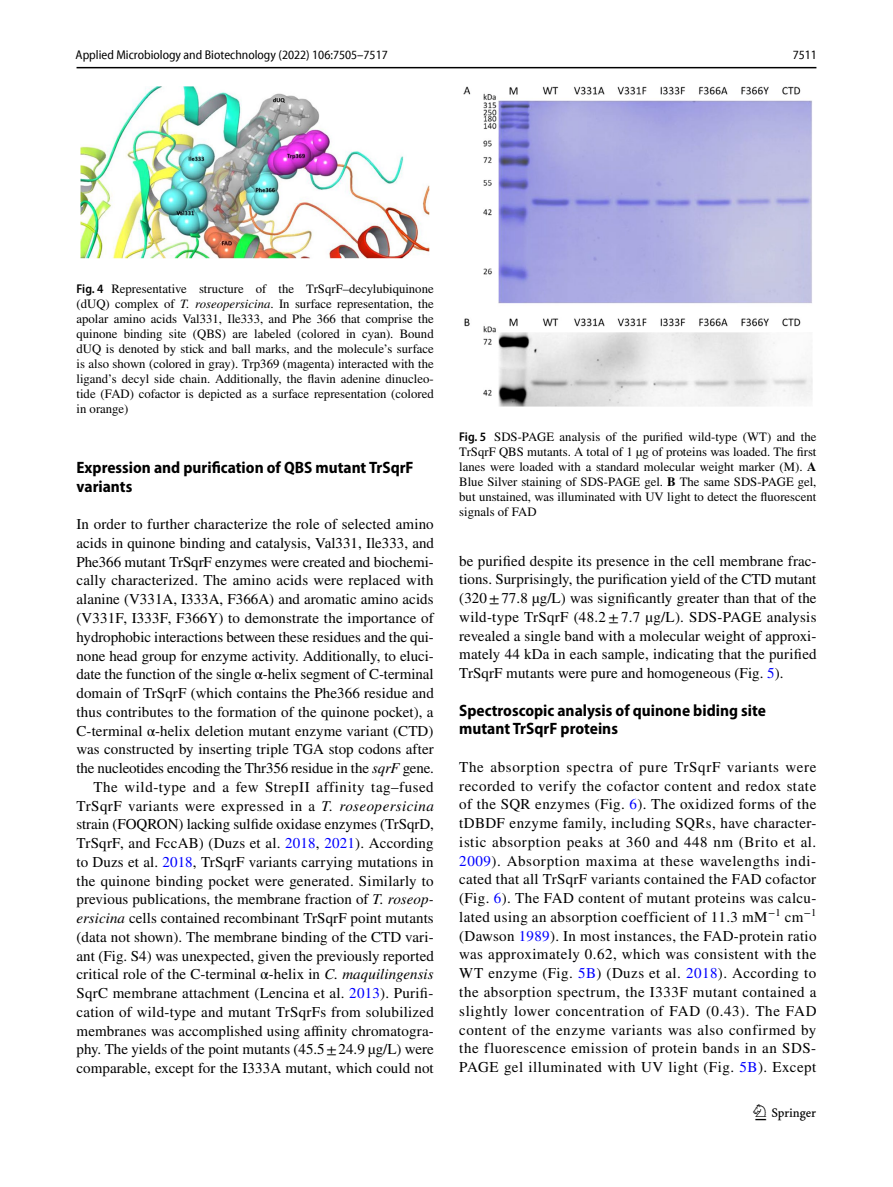
<style>
.page{position:relative;width:893px;height:1187px;background:#fff}
.page>*{position:absolute;margin:0;border:0;box-sizing:border-box;transform-origin:0 0}
.t1{font:22.5px "Springnew Regular 3";color:#000}
.t2{font:700 semi-condensed 16.5px/18.8px "Myriad Pro";color:#000}
.t3{font:15px/18.8px "STIX";letter-spacing:.005em;color:#000;text-align:justify}
.t4{font:12.75px/15px "STIX";color:#000;text-align:justify}
.t5{font:semi-condensed 12.75px "Myriad Pro Unic";color:#000}
.s1{font-family:"Myriad Pro";font-weight:600;font-stretch:semi-condensed}
.s2{font-style:italic}
.s3{color:#00f}
.s4{font-weight:700}
</style>
<div class="page">
<hr style="left:77px;top:67px;width:739px;height:1px;background:#000">
<img style="left:81px;top:87px;width:348px;height:171px">
<img style="left:463px;top:87px;width:349px;height:319px">
<p class="t5" style="left:76px;top:50px;width:314px">Applied Microbiology and Biotechnology (2022) 106:7505–7517</p>
<p class="t5" style="left:793px;top:50px;width:26px">7511</p>
<p class="t4" style="left:77px;top:282px;width:359px"><span class="s1">Fig. 4</span> Representative structure of the TrSqrF–decylubiquinone (dUQ) complex of <span class="s2">T. roseopersicina</span>. In surface representation, the apolar amino acids Val331, Ile333, and Phe 366 that comprise the quinone binding site (QBS) are labeled (colored in cyan). Bound dUQ is denoted by stick and ball marks, and the molecule’s surface is also shown (colored in gray). Trp369 (magenta) interacted with the ligand’s decyl side chain. Additionally, the flavin adenine dinucleo&shy;tide (FAD) cofactor is depicted as a surface representation (colored in orange)</p>
<p class="t2" style="left:77px;top:458px;width:339px">Expression and purification of QBS mutant TrSqrF variants</p>
<p class="t3" style="left:77px;top:515px;width:359px;text-align:right">In order to further characterize the role of selected amino acids in quinone binding and catalysis, Val331, Ile333, and Phe366 mutant TrSqrF enzymes were created and biochemi&shy;cally characterized. The amino acids were replaced with alanine (V331A, I333A, F366A) and aromatic amino acids (V331F, I333F, F366Y) to demonstrate the importance of hydrophobic interactions between these residues and the qui&shy;none head group for enzyme activity. Additionally, to eluci&shy;date the function of the single α-helix segment of C-terminal domain of TrSqrF (which contains the Phe366 residue and thus contributes to the formation of the quinone pocket), a C-terminal α-helix deletion mutant enzyme variant (CTD) was constructed by inserting triple TGA stop codons after the nucleotides encoding the Thr356 residue in the <span class="s2">sqrF</span> gene.<br>The wild-type and a few StrepII affinity tag–fused TrSqrF variants were expressed in a <span class="s2">T. roseopersicina </span>strain (FOQRON) lacking sulfide oxidase enzymes (TrSqrD, TrSqrF, and FccAB) (Duzs et al. <span class="s3">2018</span>, <span class="s3">2021</span>). According to Duzs et al. <span class="s3">2018</span>, TrSqrF variants carrying mutations in the quinone binding pocket were generated. Similarly to previous publications, the membrane fraction of <span class="s2">T. roseop&shy;ersicina</span> cells contained recombinant TrSqrF point mutants (data not shown). The membrane binding of the CTD vari&shy;ant (Fig. S4) was unexpected, given the previously reported critical role of the C-terminal α-helix in <span class="s2">C. maquilingensis </span>SqrC membrane attachment (Lencina et al. <span class="s3">2013</span>). Purifi&shy;cation of wild-type and mutant TrSqrFs from solubilized membranes was accomplished using affinity chromatogra&shy;phy. The yields of the point mutants (45.5±24.9 µg/L) were comparable, except for the I333A mutant, which could not</p>
<p class="t4" style="left:459px;top:430px;width:359px"><span class="s1">Fig. 5</span> SDS-PAGE analysis of the purified wild-type (WT) and the TrSqrF QBS mutants. A total of 1 µg of proteins was loaded. The first lanes were loaded with a standard molecular weight marker (M). <span class="s4">A </span>Blue Silver staining of SDS-PAGE gel. <span class="s4">B</span> The same SDS-PAGE gel, but unstained, was illuminated with UV light to detect the fluorescent signals of FAD</p>
<p class="t3" style="left:459px;top:552px;width:359px">be purified despite its presence in the cell membrane frac&shy;tions. Surprisingly, the purification yield of the CTD mutant (320±77.8 µg/L) was significantly greater than that of the wild-type TrSqrF (48.2±7.7 µg/L). SDS-PAGE analysis revealed a single band with a molecular weight of approxi&shy;mately 44 kDa in each sample, indicating that the purified TrSqrF mutants were pure and homogeneous (Fig. <span class="s3">5</span>).</p>
<p class="t2" style="left:459px;top:700px;width:308px">Spectroscopic analysis of quinone biding site mutant TrSqrF proteins</p>
<p class="t3" style="left:459px;top:758px;width:359px">The absorption spectra of pure TrSqrF variants were recorded to verify the cofactor content and redox state of the SQR enzymes (Fig. <span class="s3">6</span>). The oxidized forms of the tDBDF enzyme family, including SQRs, have character&shy;istic absorption peaks at 360 and 448 nm (Brito et al.<br><span class="s3">2009</span>). Absorption maxima at these wavelengths indi&shy;cated that all TrSqrF variants contained the FAD cofactor (Fig. <span class="s3">6</span>). The FAD content of mutant proteins was calcu&shy;lated using an absorption coefficient of 11.3 mM<sup>−1</sup> cm<sup>−1 </sup>(Dawson <span class="s3">1989</span>). In most instances, the FAD-protein ratio was approximately 0.62, which was consistent with the WT enzyme (Fig. <span class="s3">5B</span>) (Duzs et al. <span class="s3">2018</span>). According to the absorption spectrum, the I333F mutant contained a slightly lower concentration of FAD (0.43). The FAD content of the enzyme variants was also confirmed by the fluorescence emission of protein bands in an SDS-PAGE gel illuminated with UV light (Fig. <span class="s3">5B</span>). Except</p>
<h1 class="t1" style="left:755px;top:1104px;width:62px">1 3</h1>
</div>
